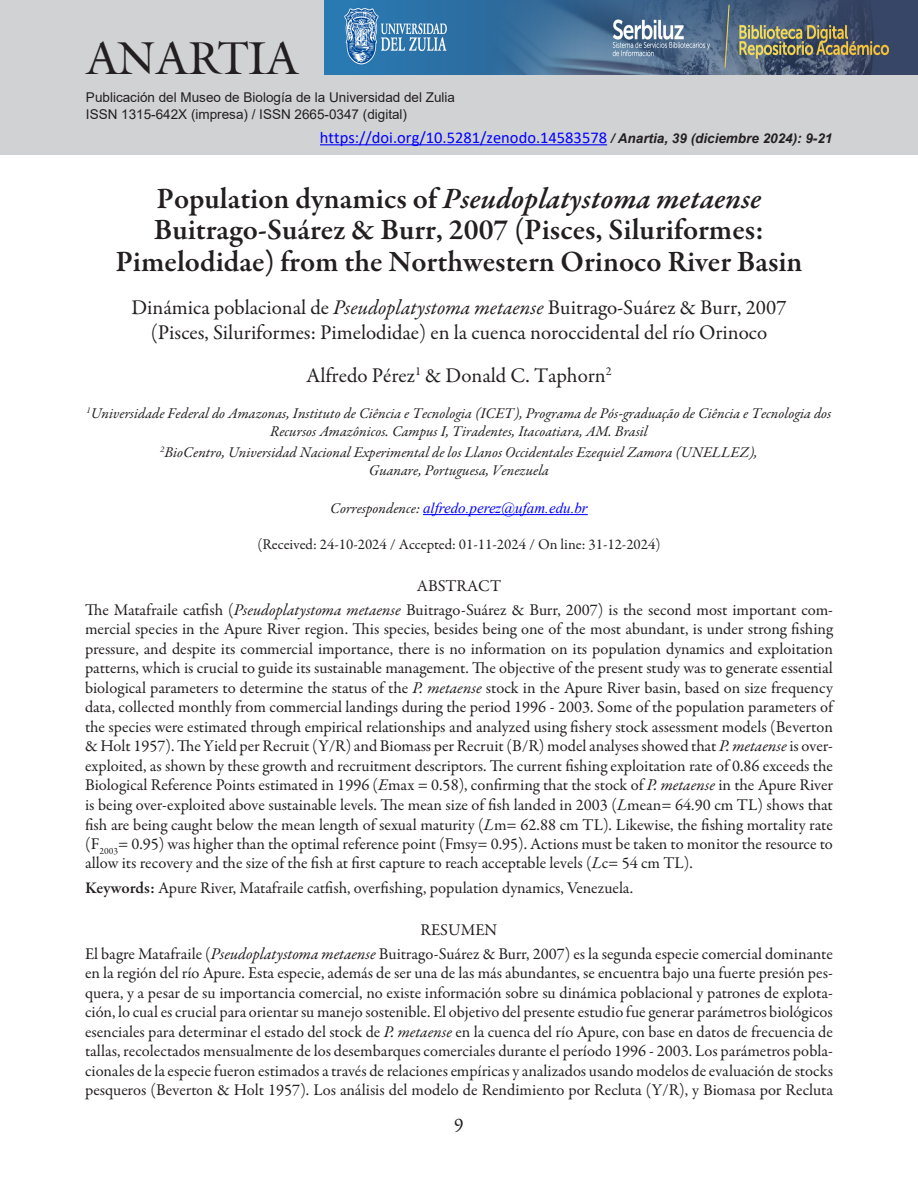
<style>
.page{position:relative;width:918px;height:1188px;background:#fff}
.page>*{position:absolute;margin:0;border:0;box-sizing:border-box;transform-origin:0 0}
.arriba_identi{font:45px "Galliard IT Cby BT";color:#231f20}
.titulos{font:600 30px/31.5px "Garamond Premr Pro";color:#231f20;text-align:center}
.autores{font:21px/25.2px "Garamond Premr Pro";color:#231f20;text-align:center}
.t1{font:19.5px "Garamond Premr Pro";color:#231f20}
.resumen_inglés{font:16.5px/19.5px "Garamond Premr Pro";color:#231f20;text-align:justify}
.resumen{font:16.5px/19.5px "Garamond Premr Pro";color:#231f20;text-align:justify}
.keywords{font:16.5px "Garamond Premr Pro";letter-spacing:-.005em;color:#231f20}
.arriba_identi-3{font:16.5px "Calibri";color:#00f}
.resum-abst{font:16.5px "Garamond Premr Pro";color:#231f20}
.aut-sit_CERRADO{font:italic 15px/18px "Garamond Premr Pro";color:#231f20;text-align:center}
.autores_sitio{font:italic 15px/18px "Garamond Premr Pro";color:#231f20;text-align:center}
.recibido{font:15px "Garamond Premr Pro";color:#231f20}
.autores_sitio-2{font:italic 15px "Times New Roman";color:#00f}
.arriba_identi-2{font:13.5px "Arial";color:#231f20}
.s1{font-family:"Arial";font-weight:700;font-style:italic;font-size:13.5px;color:#231f20}
.s2{font-style:italic}
.s3{font-family:"Garamond Premr Pro";color:#231f20}
.s4{font-weight:600}
</style>
<div class="page">
<div style="left:0;top:0;width:918px;height:155px;background:#d1d2d4"></div>
<hr style="left:320px;top:144px;width:287px;height:1px;background:#00f">
<hr style="left:423px;top:514px;width:165px;height:1px;background:#00f">
<img style="left:324px;top:0;width:594px;height:74px">
<p class="arriba_identi" style="left:86px;top:29px;width:214px">ANARTIA</p>
<p class="arriba_identi-2" style="left:86px;top:88px;width:371px">Publicación del Museo de Biología de la Universidad del Zulia</p>
<p class="arriba_identi-2" style="left:86px;top:105px;width:323px">ISSN 1315-642X (impresa) / ISSN 2665-0347 (digital)</p>
<p class="arriba_identi-3" style="left:320px;top:126px;width:514px">https://doi.org/10.5281/zenodo.14583578 <span class="s1">/ Anartia, 39 (diciembre 2024): 9-21</span></p>
<p class="titulos" style="left:115px;top:183px;width:689px">Population dynamics of <span class="s2">Pseudoplatystoma metaense<br></span>Buitrago-Suárez &amp; Burr, 2007 (Pisces, Siluriformes:<br>Pimelodidae) from the Northwestern Orinoco River Basin</p>
<p class="autores" style="left:131px;top:295px;width:657px">Dinámica poblacional de <span class="s2">Pseudoplatystoma metaense</span> Buitrago-Suárez &amp; Burr, 2007 (Pisces, Siluriformes: Pimelodidae) en la cuenca noroccidental del río Orinoco</p>
<p class="autores" style="left:306px;top:363px;width:307px">Alfredo Pérez<sup>1</sup> &amp; Donald C. Taphorn<sup>2</sup></p>
<p class="aut-sit_CERRADO" style="left:87px;top:405px;width:746px"><sup>1</sup>Universidade Federal do Amazonas, Instituto de Ciência e Tecnologia (ICET), Programa de Pós-graduação de Ciência e Tecnologia dos<br>Recursos Amazônicos. Campus I, Tiradentes, Itacoatiara, AM. Brasil</p>
<p class="autores_sitio" style="left:160px;top:444px;width:599px"><sup>2</sup>BioCentro, Universidad Nacional Experimental de los Llanos Occidentales Ezequiel Zamora (UNELLEZ),<br>Guanare, Portuguesa, Venezuela</p>
<p class="autores_sitio-2" style="left:330px;top:498px;width:259px"><span class="s3">Correspondence:</span> alfredo.perez@ufam.edu.br</p>
<p class="recibido" style="left:257px;top:535px;width:405px">(Received: 24-10-2024 / Accepted: 01-11-2024 / On line: 31-12-2024)</p>
<p class="resum-abst" style="left:417px;top:576px;width:86px">ABSTRACT</p>
<p class="resumen_inglés" style="left:85px;top:600px;width:750px">The Matafraile catfish (<span class="s2">Pseudoplatystoma metaense</span> Buitrago-Suárez &amp; Burr, 2007) is the second most important com&shy;mercial species in the Apure River region. This species, besides being one of the most abundant, is under strong fishing pressure, and despite its commercial importance, there is no information on its population dynamics and exploitation patterns, which is crucial to guide its sustainable management. The objective of the present study was to generate essential biological parameters to determine the status of the <span class="s2">P. metaense</span> stock in the Apure River basin, based on size frequency data, collected monthly from commercial landings during the period 1996 - 2003. Some of the population parameters of the species were estimated through empirical relationships and analyzed using fishery stock assessment models (Beverton &amp; Holt 1957). The Yield per Recruit (Y/R) and Biomass per Recruit (B/R) model analyses showed that <span class="s2">P. metaense</span> is over&shy;exploited, as shown by these growth and recruitment descriptors. The current fishing exploitation rate of 0.86 exceeds the Biological Reference Points estimated in 1996 (<span class="s2">E</span>max = 0.58), confirming that the stock of <span class="s2">P. metaense</span> in the Apure River is being over-exploited above sustainable levels. The mean size of fish landed in 2003 (<span class="s2">L</span>mean= 64.90 cm TL) shows that fish are being caught below the mean length of sexual maturity (<span class="s2">L</span>m= 62.88 cm TL). Likewise, the fishing mortality rate (F<sub>2003</sub>= 0.95) was higher than the optimal reference point (Fmsy= 0.95). Actions must be taken to monitor the resource to allow its recovery and the size of the fish at first capture to reach acceptable levels (<span class="s2">L</span>c= 54 cm TL).</p>
<p class="keywords" style="left:85px;top:878px;width:550px"><span class="s4">Keywords:</span> Apure River, Matafraile catfish, overfishing, population dynamics, Venezuela.</p>
<p class="resum-abst" style="left:421px;top:920px;width:78px">RESUMEN</p>
<p class="resumen" style="left:85px;top:944px;width:749px">El bagre Matafraile (<span class="s2">Pseudoplatystoma metaense</span> Buitrago-Suárez &amp; Burr, 2007) es la segunda especie comercial dominante en la región del río Apure. Esta especie, además de ser una de las más abundantes, se encuentra bajo una fuerte presión pes&shy;quera, y a pesar de su importancia comercial, no existe información sobre su dinámica poblacional y patrones de explota&shy;ción, lo cual es crucial para orientar su manejo sostenible. El objetivo del presente estudio fue generar parámetros biológicos esenciales para determinar el estado del stock de <span class="s2">P. metaense</span> en la cuenca del río Apure, con base en datos de frecuencia de tallas, recolectados mensualmente de los desembarques comerciales durante el período 1996 - 2003. Los parámetros pobla&shy;cionales de la especie fueron estimados a través de relaciones empíricas y analizados usando modelos de evaluación de stocks pesqueros (Beverton &amp; Holt 1957). Los análisis del modelo de Rendimiento por Recluta (Y/R), y Biomasa por Recluta</p>
<p class="t1" style="left:454px;top:1113px;width:11px">9</p>
</div>
